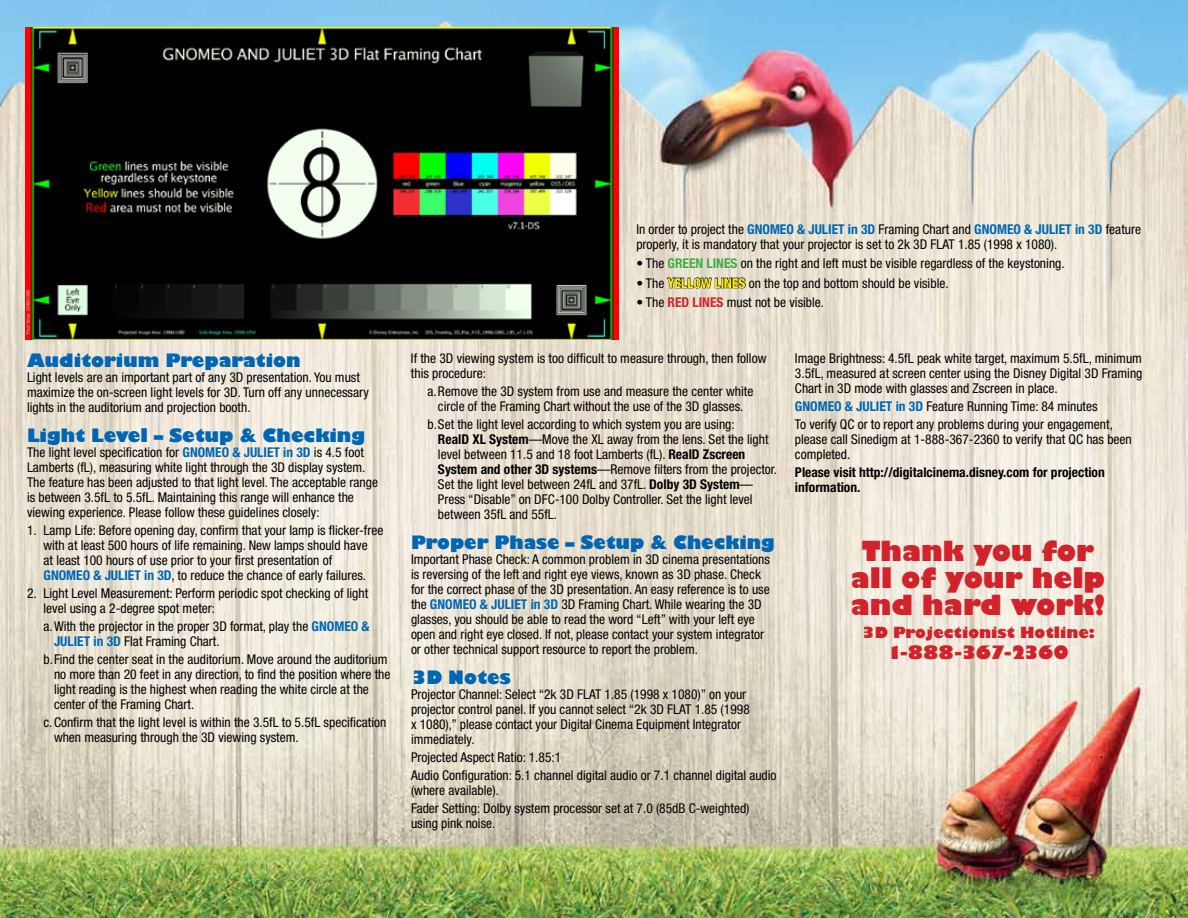
<style>
.page{position:relative;width:1188px;height:918px;background:#fff}
.page>*{position:absolute;margin:0;border:0;box-sizing:border-box;transform-origin:0 0}
.t1{font:800 27px/27px "Gill Sans";color:#d2232a;text-align:center}
.t2{font:800 18px "Gill Sans";color:#0066b3}
.t3{font:800 18px "Gill Sans";letter-spacing:-.04em;color:#d2232a}
.t4{font:800 15px "Gill Sans";color:#d2232a}
.t5{font:condensed 13.5px/15px "Helvetica Neue LT Std";color:#000}
.t6{font:700 condensed 13.5px/15px "Helvetica Neue LT Std";color:#000}
.s1{font-weight:700;color:#0066b3}
.s2{font-weight:700;color:#41ad49}
.s3{font-weight:700;color:#fff200}
.s4{font-weight:700;color:#d2232a}
.s5{font-weight:700}
</style>
<div class="page">
<img style="left:0;top:0;width:1188px;height:918px">
<img style="left:26px;top:27px;width:592px;height:312px">
<svg style="left:667px;top:271px;width:79px;height:25px;background:#b1ab9d"></svg>
<h2 class="t2" style="left:27px;top:349px;width:275px">Auditorium Preparation</h2>
<p class="t5" style="left:27px;top:370px;width:343px">Light levels are an important part of any 3D presentation. You must maximize the on-screen light levels for 3D. Turn off any unnecessary lights in the auditorium and projection booth.</p>
<h2 class="t2" style="left:27px;top:424px;width:340px">Light Level – Setup &amp; Checking</h2>
<p class="t5" style="left:27px;top:445px;width:352px">The light level specification for <span class="s1">GNOMEO &amp; JULIET in 3D</span> is 4.5 foot Lamberts (fL), measuring white light through the 3D display system.<br>The feature has been adjusted to that light level. The acceptable range is between 3.5fL to 5.5fL. Maintaining this range will enhance the viewing experience. Please follow these guidelines closely:</p>
<p class="t5" style="left:43px;top:523px;width:341px;text-indent:-16px">1. Lamp Life: Before opening day, confirm that your lamp is flicker-free with at least 500 hours of life remaining. New lamps should have<br>at least 100 hours of use prior to your first presentation of<br><span class="s1">GNOMEO &amp; JULIET in 3D</span>, to reduce the chance of early failures.</p>
<p class="t5" style="left:43px;top:586px;width:326px;text-indent:-16px">2. Light Level Measurement: Perform periodic spot checking of light level using a 2-degree spot meter:</p>
<p class="t5" style="left:54px;top:619px;width:317px;text-indent:-11px">a.With the projector in the proper 3D format, play the <span class="s1">GNOMEO &amp;<br>JULIET in 3D</span> Flat Framing Chart.</p>
<p class="t5" style="left:54px;top:652px;width:338px;text-indent:-11px">b.Find the center seat in the auditorium. Move around the auditorium no more than 20 feet in any direction, to find the position where the light reading is the highest when reading the white circle at the center of the Framing Chart.</p>
<p class="t5" style="left:54px;top:715px;width:334px;text-indent:-11px">c.Confirm that the light level is within the 3.5fL to 5.5fL specification when measuring through the 3D viewing system.</p>
<p class="t5" style="left:636px;top:221px;width:506px">In order to project the <span class="s1">GNOMEO &amp; JULIET in 3D</span> Framing Chart and <span class="s1">GNOMEO &amp; JULIET in 3D</span> feature properly, it is mandatory that your projector is set to 2k 3D FLAT 1.85 (1998 x 1080).</p>
<p class="t5" style="left:636px;top:256px;width:430px">• The <span class="s2">GREEN LINES</span> on the right and left must be visible regardless of the keystoning.</p>
<p class="t5" style="left:636px;top:275px;width:314px">• The <span class="s3">YELLOW LINES</span> on the top and bottom should be visible.</p>
<p class="t5" style="left:636px;top:295px;width:189px">• The <span class="s4">RED LINES</span> must not be visible.</p>
<p class="t5" style="left:411px;top:351px;width:357px">If the 3D viewing system is too difficult to measure through, then follow this procedure:</p>
<p class="t5" style="left:427px;top:384px;width:327px;text-align:center">a.Remove the 3D system from use and measure the center white circle of the Framing Chart without the use of the 3D glasses.</p>
<p class="t5" style="left:438px;top:417px;width:341px;text-indent:-11px">b.Set the light level according to which system you are using:<br><span class="s5">RealD XL System</span>—Move the XL away from the lens. Set the light level between 11.5 and 18 foot Lamberts (fL). <span class="s5">RealD Zscreen System and other 3D systems</span>—Remove filters from the projector.<br>Set the light level between 24fL and 37fL. <span class="s5">Dolby 3D System</span>— Press “Disable” on DFC-100 Dolby Controller. Set the light level between 35fL and 55fL.</p>
<h2 class="t2" style="left:411px;top:531px;width:365px">Proper Phase – Setup &amp; Checking</h2>
<p class="t5" style="left:411px;top:552px;width:360px">Important Phase Check: A common problem in 3D cinema presentations is reversing of the left and right eye views, known as 3D phase. Check for the correct phase of the 3D presentation. An easy reference is to use the <span class="s1">GNOMEO &amp; JULIET in 3D</span> 3D Framing Chart. While wearing the 3D glasses, you should be able to read the word “Left” with your left eye open and right eye closed. If not, please contact your system integrator or other technical support resource to report the problem.</p>
<h2 class="t2" style="left:411px;top:666px;width:101px">3D Notes</h2>
<p class="t5" style="left:411px;top:687px;width:340px">Projector Channel: Select “2k 3D FLAT 1.85 (1998 x 1080)” on your projector control panel. If you cannot select “2k 3D FLAT 1.85 (1998 x 1080),” please contact your Digital Cinema Equipment Integrator immediately.</p>
<p class="t5" style="left:411px;top:748px;width:367px;line-height:18px">Projected Aspect Ratio: 1.85:1<br>Audio Configuration: 5.1 channel digital audio or 7.1 channel digital audio</p>
<p class="t5" style="left:411px;top:781px;width:340px;line-height:18px">(where available).<br>Fader Setting: Dolby system processor set at 7.0 (85dB C-weighted)</p>
<p class="t5" style="left:411px;top:816px;width:86px">using pink noise.</p>
<p class="t5" style="left:795px;top:351px;width:349px;text-align:justify">Image Brightness: 4.5fL peak white target, maximum 5.5fL, minimum 3.5fL, measured at screen center using the Disney Digital 3D Framing Chart in 3D mode with glasses and Zscreen in place.</p>
<p class="t5" style="left:795px;top:397px;width:319px;line-height:18px"><span class="s1">GNOMEO &amp; JULIET in 3D</span> Feature Running Time: 84 minutes<br>To verify QC or to report any problems during your engagement,</p>
<p class="t5" style="left:795px;top:432px;width:338px">please call Sinedigm at 1-888-367-2360 to verify that QC has been completed.</p>
<p class="t6" style="left:795px;top:465px;width:311px">Please visit http://digitalcinema.disney.com for projection information.</p>
<h1 class="t1" style="left:851px;top:540px;width:256px">Thank you for all of your help and hard work!</h1>
<p class="t4" style="left:862px;top:623px;width:235px">3D Projectionist Hotline:</p>
<h2 class="t3" style="left:887px;top:641px;width:183px">1-888-367-2360</h2>
</div>
